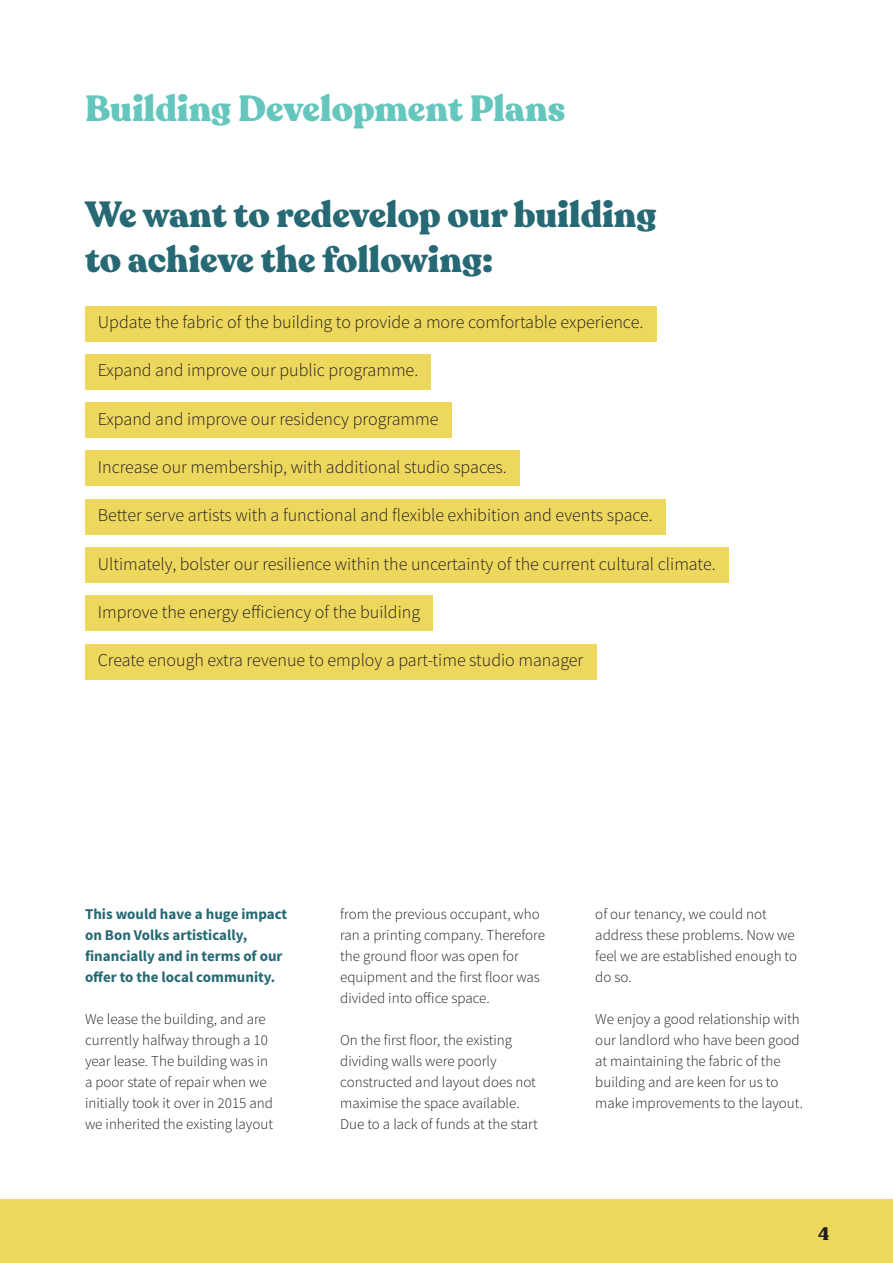
<style>
.page{position:relative;width:893px;height:1263px;background:#fff}
.page>*{position:absolute;margin:0;border:0;box-sizing:border-box;transform-origin:0 0}
.Headline{font:900 36px/45px "Recoleta";color:#266974}
.Headings{font:900 36px "Recoleta";color:#65c6bd}
.Bullets_Large{font:300 18px "Source Sans Pro";color:#231f20}
.t1{font:900 18px "Recoleta";color:#231f20}
.Body{font:300 15px/21px "Source Sans Pro";color:#231f20}
.Body_Bold{font:700 15px/21px "Source Sans Pro";color:#266974}
</style>
<div class="page">
<div style="left:0;top:1199px;width:893px;height:64px;background:#eed75d"></div>
<div style="left:85px;top:306px;width:571px;height:35px;background:#eed75d"></div>
<div style="left:85px;top:354px;width:346px;height:35px;background:#eed75d"></div>
<div style="left:85px;top:403px;width:366px;height:35px;background:#eed75d"></div>
<div style="left:85px;top:451px;width:434px;height:35px;background:#eed75d"></div>
<div style="left:85px;top:499px;width:581px;height:35px;background:#eed75d"></div>
<div style="left:85px;top:547px;width:643px;height:35px;background:#eed75d"></div>
<div style="left:85px;top:596px;width:348px;height:35px;background:#eed75d"></div>
<div style="left:85px;top:644px;width:511px;height:35px;background:#eed75d"></div>
<p class="Headings" style="left:85px;top:85px;width:482px">Building Development Plans</p>
<p class="Headline" style="left:85px;top:193px;width:573px">We want to redevelop our building to achieve the following:</p>
<p class="Bullets_Large" style="left:98px;top:311px;width:547px">Update the fabric of the building to provide a more comfortable experience.</p>
<p class="Bullets_Large" style="left:98px;top:359px;width:322px">Expand and improve our public programme.</p>
<p class="Bullets_Large" style="left:98px;top:408px;width:342px">Expand and improve our residency programme</p>
<p class="Bullets_Large" style="left:98px;top:456px;width:410px">Increase our membership, with additional studio spaces.</p>
<p class="Bullets_Large" style="left:98px;top:504px;width:557px">Better serve artists with a functional and flexible exhibition and events space.</p>
<p class="Bullets_Large" style="left:98px;top:552px;width:619px">Ultimately, bolster our resilience within the uncertainty of the current cultural climate.</p>
<p class="Bullets_Large" style="left:98px;top:601px;width:324px">Improve the energy efficiency of the building</p>
<p class="Bullets_Large" style="left:98px;top:649px;width:487px">Create enough extra revenue to employ a part-time studio manager</p>
<p class="Body_Bold" style="left:85px;top:903px;width:204px">This would have a huge impact on Bon Volks artistically, financially and in terms of our offer to the local community.</p>
<p class="Body" style="left:85px;top:1009px;width:190px">We lease the building, and are currently halfway through a 10 year lease. The building was in a poor state of repair when we initially took it over in 2015 and we inherited the existing layout</p>
<p class="Body" style="left:340px;top:904px;width:206px">from the previous occupant, who ran a printing company. Therefore the ground floor was open for equipment and the first floor was divided into office space.</p>
<p class="Body" style="left:340px;top:1030px;width:199px">On the first floor, the existing dividing walls were poorly constructed and layout does not maximise the space available.<br>Due to a lack of funds at the start</p>
<p class="Body" style="left:595px;top:904px;width:203px">of our tenancy, we could not address these problems. Now we feel we are established enough to do so.</p>
<p class="Body" style="left:595px;top:1009px;width:209px">We enjoy a good relationship with our landlord who have been good at maintaining the fabric of the building and are keen for us to make improvements to the layout.</p>
<p class="t1" style="left:818px;top:1222px;width:12px">4</p>
</div>
